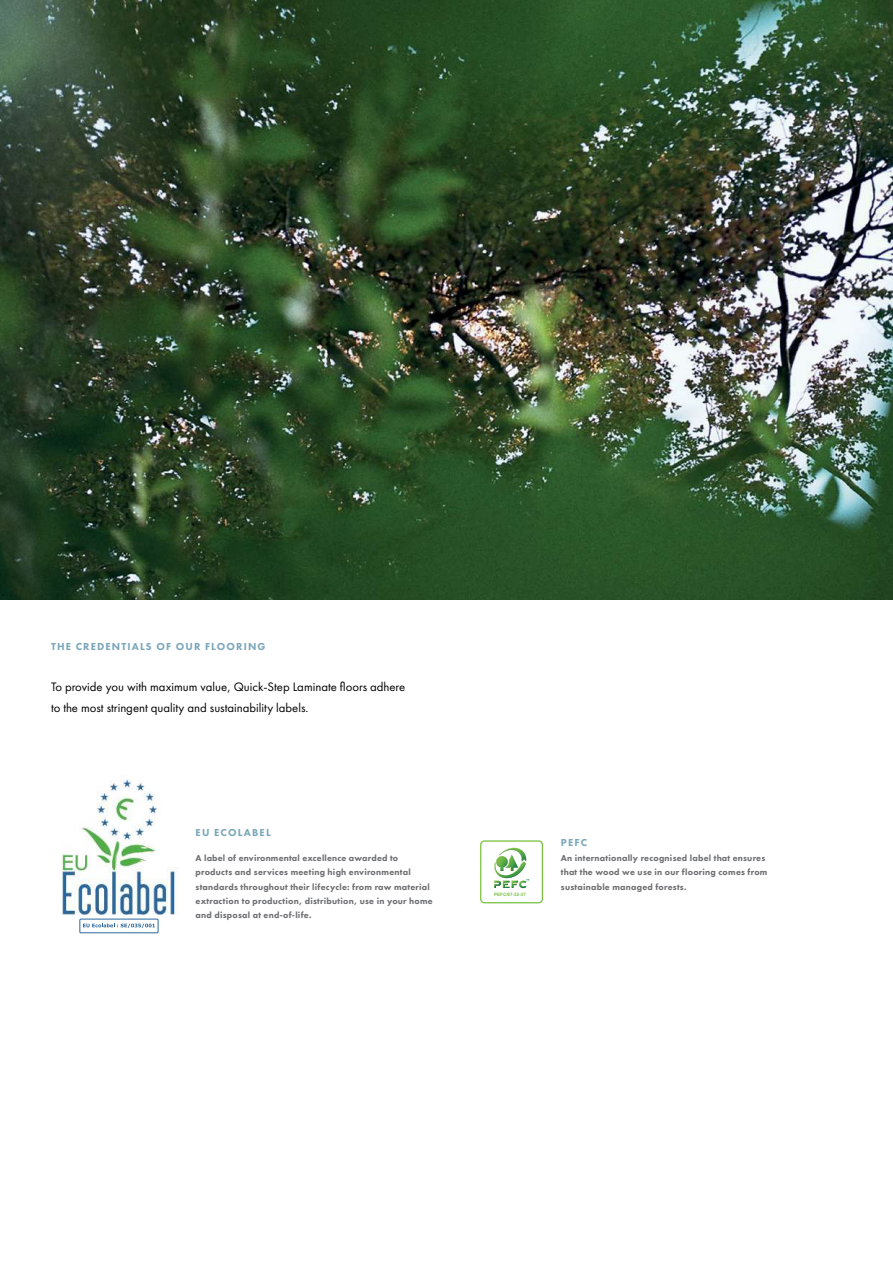
<style>
.page{position:relative;width:893px;height:1263px;background:#fff}
.page>*{position:absolute;margin:0;border:0;box-sizing:border-box;transform-origin:0 0}
.t1{font:12.75px/21.3px "Futura PT";color:#000}
.t2{font:800 10.5px "Futura PT";letter-spacing:.11em;color:#7ba7ba}
.t3{font:800 9px/14.2px "Futura PT";letter-spacing:.025em;color:#6d6e71}
.t4{font:700 4.65px "Arial";color:#7ac143}
</style>
<div class="page">
<img style="left:0;top:0;width:893px;height:600px">
<svg style="left:480px;top:840px;width:63px;height:63px"></svg>
<img style="left:61px;top:774px;width:117px;height:141px">
<div style="left:80px;top:919px;width:78px;height:14px;border:1px solid #2a679c"></div>
<svg style="left:83px;top:923px;width:72px;height:5px"></svg>
<p class="t2" style="left:51px;top:640px;width:216px">THE CREDENTIALS OF OUR FLOORING</p>
<h1 class="t1" style="left:51px;top:676px;width:356px">To provide you with maximum value, Quick-Step Laminate floors adhere to the most stringent quality and sustainability labels.</h1>
<p class="t2" style="left:196px;top:826px;width:77px">EU ECOLABEL</p>
<p class="t3" style="left:196px;top:851px;width:239px">A label of environmental excellence awarded to products and services meeting high environmental standards throughout their lifecycle: from raw material extraction to production, distribution, use in your home and disposal at end-of-life.</p>
<p class="t4" style="left:494px;top:891px;width:33px">PEFC/07-32-37</p>
<p class="t2" style="left:561px;top:836px;width:28px">PEFC</p>
<p class="t3" style="left:561px;top:851px;width:208px">An internationally recognised label that ensures that the wood we use in our flooring comes from sustainable managed forests.</p>
</div>
